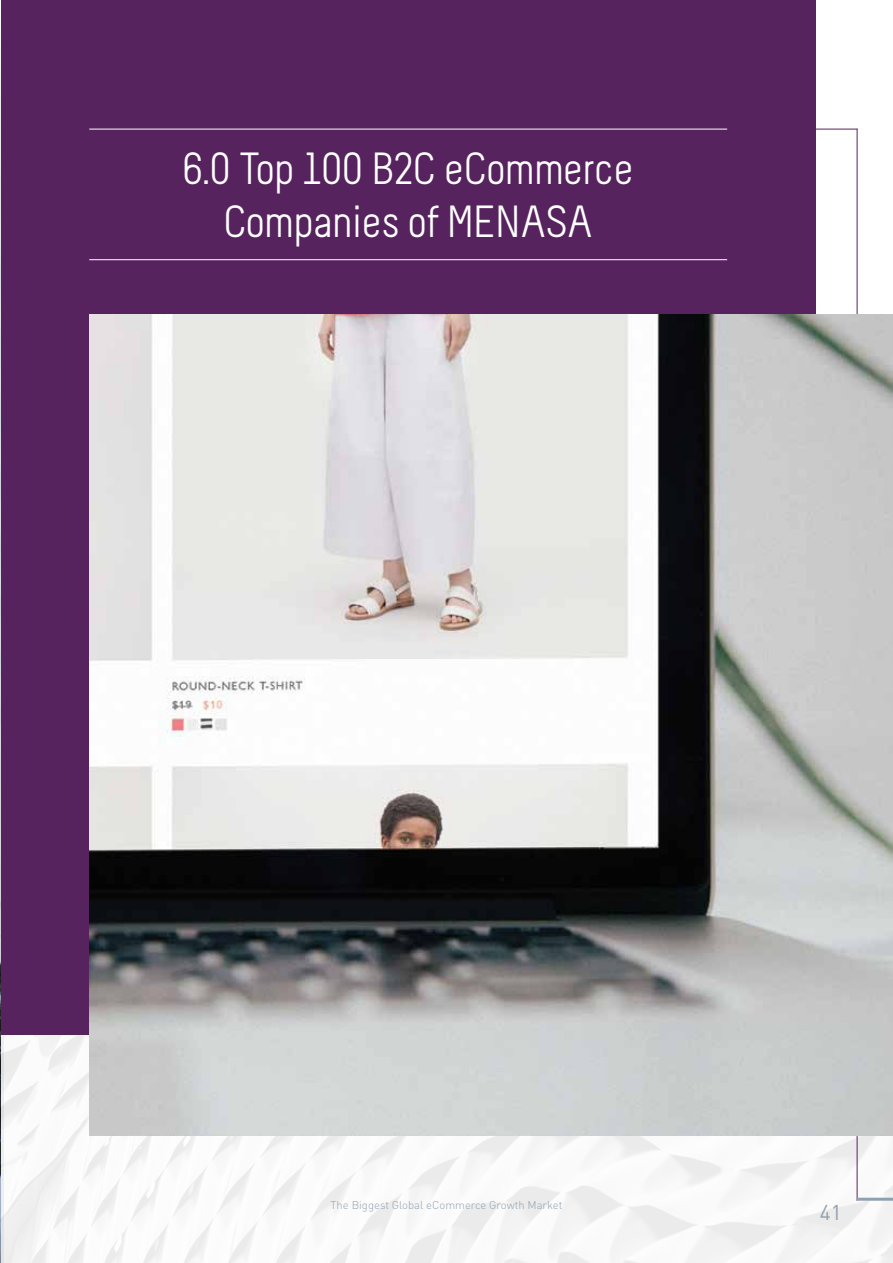
<style>
.page{position:relative;width:893px;height:1263px;background:#fff}
.page>*{position:absolute;margin:0;border:0;box-sizing:border-box;transform-origin:0 0}
.t1{font:45px/52.5px "Melbourne";letter-spacing:-.015em;color:#fff;text-align:center}
.t2{font:21px "DIN";color:#91a0af}
.t3{font:300 11.25px "DIN";color:#91a0af}
</style>
<div class="page">
<img style="left:0;top:58px;width:1px;height:843px">
<img style="left:0;top:901px;width:893px;height:362px">
<hr style="left:857px;top:129px;width:1px;height:1072px;background:#57235f">
<div style="left:1px;top:0;width:815px;height:1035px;background:#57235f"></div>
<hr style="left:89px;top:129px;width:638px;height:1px;background:#fff">
<hr style="left:89px;top:259px;width:638px;height:1px;background:#fff">
<hr style="left:816px;top:129px;width:41px;height:1px;background:#57235f">
<img style="left:89px;top:315px;width:804px;height:820px">
<hr style="left:857px;top:1198px;width:36px;height:3px;background:#91a0af">
<p class="t1" style="left:183px;top:143px;width:453px">6.0 Top 100 B2C eCommerce<br>Companies of MENASA</p>
<p class="t3" style="left:331px;top:1198px;width:233px">The Biggest Global eCommerce Growth Market</p>
<p class="t2" style="left:820px;top:1199px;width:23px">41</p>
</div>
